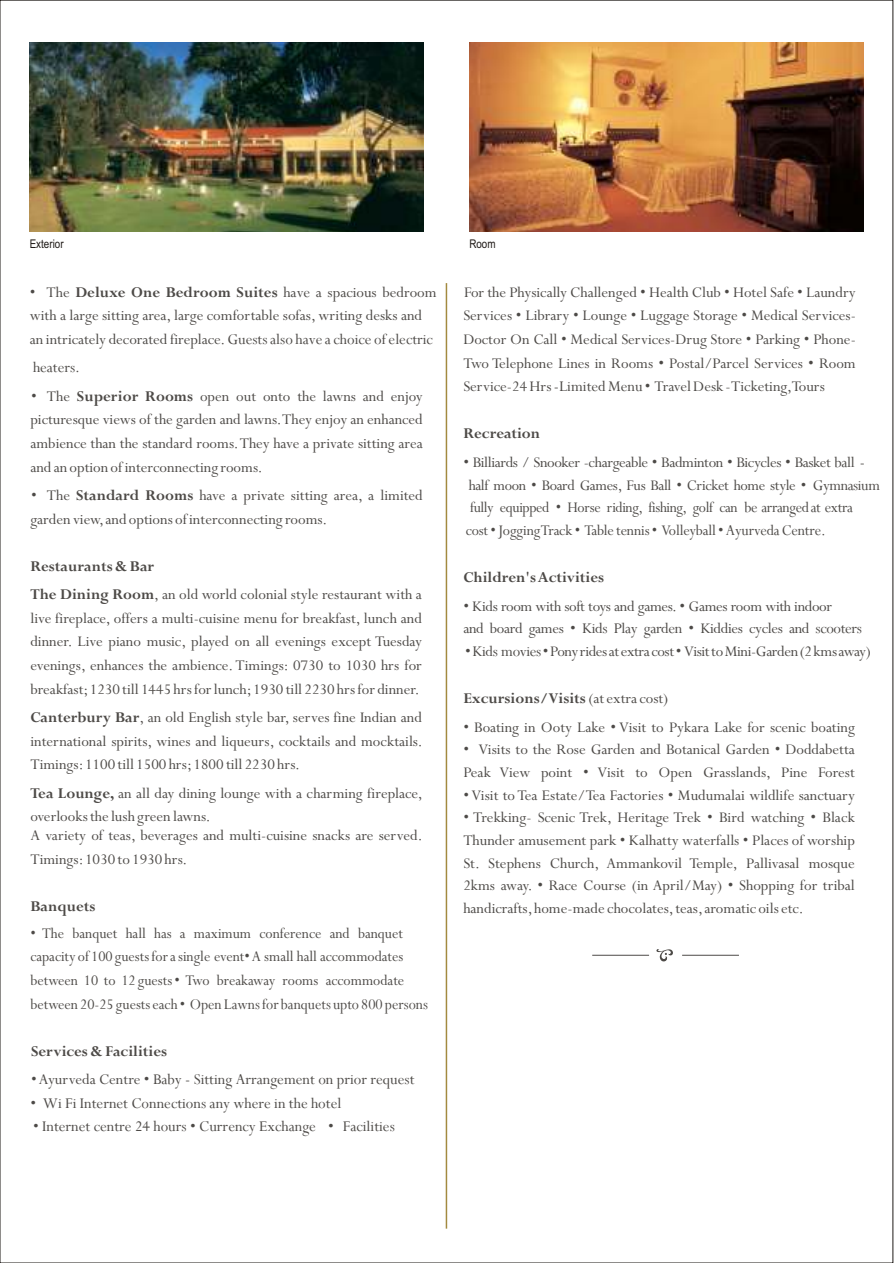
<style>
.page{position:relative;width:894px;height:1263px;background:#fff}
.page>*{position:absolute;margin:0;border:0;box-sizing:border-box;transform-origin:0 0}
.t1{font:16.5px/23.7px "Perpetua";color:#4d4a47}
.t2{font:16.5px/22.6px "Perpetua";letter-spacing:-.025em;color:#4d4a47}
.t3{font:16.5px/23.7px "Perpetua";color:#4d4a47;scale:.95 1}
.t4{font:700 16.5px "Perpetua";color:#4d4a47}
.t5{font:italic 12px "Arial Narrow";color:#1f1a17}
.s1{font-weight:700}
.s2{font-weight:400}
</style>
<div class="page">
<hr style="left:446px;top:283px;width:1px;height:946px;background:#a38a40">
<img style="left:469px;top:43px;width:394px;height:188px">
<img style="left:30px;top:43px;width:394px;height:188px">
<hr style="left:592px;top:955px;width:57px;height:1px;background:#4d4a47">
<svg style="left:656px;top:949px;width:17px;height:12px"></svg>
<hr style="left:682px;top:955px;width:57px;height:1px;background:#4d4a47">
<p class="t5" style="left:30px;top:239px;width:35px">Exterior</p>
<p class="t1" style="left:30px;top:282px;width:408px">• The <span class="s1">Deluxe One Bedroom Suites</span> have a spacious bedroom with a large sitting area, large comfortable sofas, writing desks and an intricately decorated fireplace. Guests also have a choice of electric</p>
<p class="t1" style="left:33px;top:355px;width:49px">heaters.</p>
<p class="t1" style="left:30px;top:386px;width:394px;text-align:justify">• The <span class="s1">Superior Rooms</span> open out onto the lawns and enjoy picturesque views of the garden and lawns. They enjoy an enhanced ambience than the standard rooms. They have a private sitting area and an option of interconnecting rooms.</p>
<p class="t1" style="left:30px;top:485px;width:394px">• The <span class="s1">Standard Rooms</span> have a private sitting area, a limited garden view, and options of interconnecting rooms.</p>
<p class="t1" style="left:30px;top:554px;width:393px;line-height:28.3px"><span class="s1">Restaurants &amp; Bar<br>The Dining Room</span>, an old world colonial style restaurant with a</p>
<p class="t1" style="left:30px;top:608px;width:393px;text-align:justify">live fireplace, offers a multi-cuisine menu for breakfast, lunch and dinner. Live piano music, played on all evenings except Tuesday evenings, enhances the ambience. Timings: 0730 to 1030 hrs for breakfast; 1230 till 1445 hrs for lunch; 1930 till 2230 hrs for dinner.</p>
<p class="t1" style="left:30px;top:708px;width:394px;text-align:justify"><span class="s1">Canterbury Bar</span>, an old English style bar, serves fine Indian and international spirits, wines and liqueurs, cocktails and mocktails.<br>Timings: 1100 till 1500 hrs; 1800 till 2230 hrs.</p>
<p class="t1" style="left:30px;top:783px;width:394px"><span class="s1">Tea Lounge,</span> an all day dining lounge with a charming fireplace, overlooks the lush green lawns.</p>
<p class="t1" style="left:30px;top:826px;width:394px">A variety of teas, beverages and multi-cuisine snacks are served.<br>Timings: 1030 to 1930 hrs.</p>
<p class="t4" style="left:30px;top:901px;width:67px">Banquets</p>
<p class="t3" style="left:30px;top:923px;width:420px">• The banquet hall has a maximum conference and banquet capacity of 100 guests for a single event• A small hall accommodates between 10 to 12 guests • Two breakaway rooms accommodate between 20-25 guests each • Open Lawns for banquets upto 800 persons</p>
<p class="t4" style="left:31px;top:1045px;width:138px">Services &amp; Facilities</p>
<p class="t1" style="left:31px;top:1070px;width:385px">• Ayurveda Centre • Baby - Sitting Arrangement on prior request</p>
<p class="t1" style="left:30px;top:1091px;width:312px">• Wi Fi Internet Connections any where in the hotel</p>
<p class="t1" style="left:33px;top:1115px;width:363px">• Internet centre 24 hours • Currency Exchange • Facilities</p>
<p class="t5" style="left:469px;top:239px;width:28px">Room</p>
<p class="t1" style="left:463px;top:282px;width:394px;text-align:justify">For the Physically Challenged • Health Club • Hotel Safe • Laundry Services • Library • Lounge • Luggage Storage • Medical Services-Doctor On Call • Medical Services-Drug Store • Parking • Phone-Two Telephone Lines in Rooms • Postal/Parcel Services • Room Service-24 Hrs -Limited Menu • Travel Desk - Ticketing, Tours</p>
<p class="t4" style="left:463px;top:428px;width:78px">Recreation</p>
<p class="t2" style="left:463px;top:453px;width:418px">• Billiards / Snooker -chargeable • Badminton • Bicycles • Basket ball - half moon • Board Games, Fus Ball • Cricket home style • Gymnasium fully equipped • Horse riding, fishing, golf can be arranged at extra<br>cost • Jogging Track • Table tennis • Volleyball • Ayurveda Centre.</p>
<p class="t4" style="left:463px;top:572px;width:142px">Children's Activities</p>
<p class="t2" style="left:463px;top:597px;width:400px">• Kids room with soft toys and games. • Games room with indoor<br>and board games • Kids Play garden • Kiddies cycles and scooters</p>
<p class="t2" style="left:465px;top:640px;width:407px">• Kids movies • Pony rides at extra cost • Visit to Mini-Garden (2 kms away)</p>
<p class="t4" style="left:463px;top:693px;width:207px">Excursions/Visits <span class="s2">(at extra cost)</span></p>
<p class="t1" style="left:463px;top:717px;width:393px">• Boating in Ooty Lake • Visit to Pykara Lake for scenic boating</p>
<p class="t1" style="left:463px;top:740px;width:393px;line-height:22.6px">• Visits to the Rose Garden and Botanical Garden • Doddabetta<br>Peak View point • Visit to Open Grasslands, Pine Forest</p>
<p class="t1" style="left:463px;top:785px;width:393px">• Visit to Tea Estate/Tea Factories • Mudumalai wildlife sanctuary</p>
<p class="t1" style="left:463px;top:808px;width:393px;line-height:22.6px;text-align:justify">• Trekking- Scenic Trek, Heritage Trek • Bird watching • Black Thunder amusement park • Kalhatty waterfalls • Places of worship St. Stephens Church, Ammankovil Temple, Pallivasal mosque 2kms away. • Race Course (in April/May) • Shopping for tribal handicrafts, home-made chocolates, teas, aromatic oils etc.</p>
</div>
